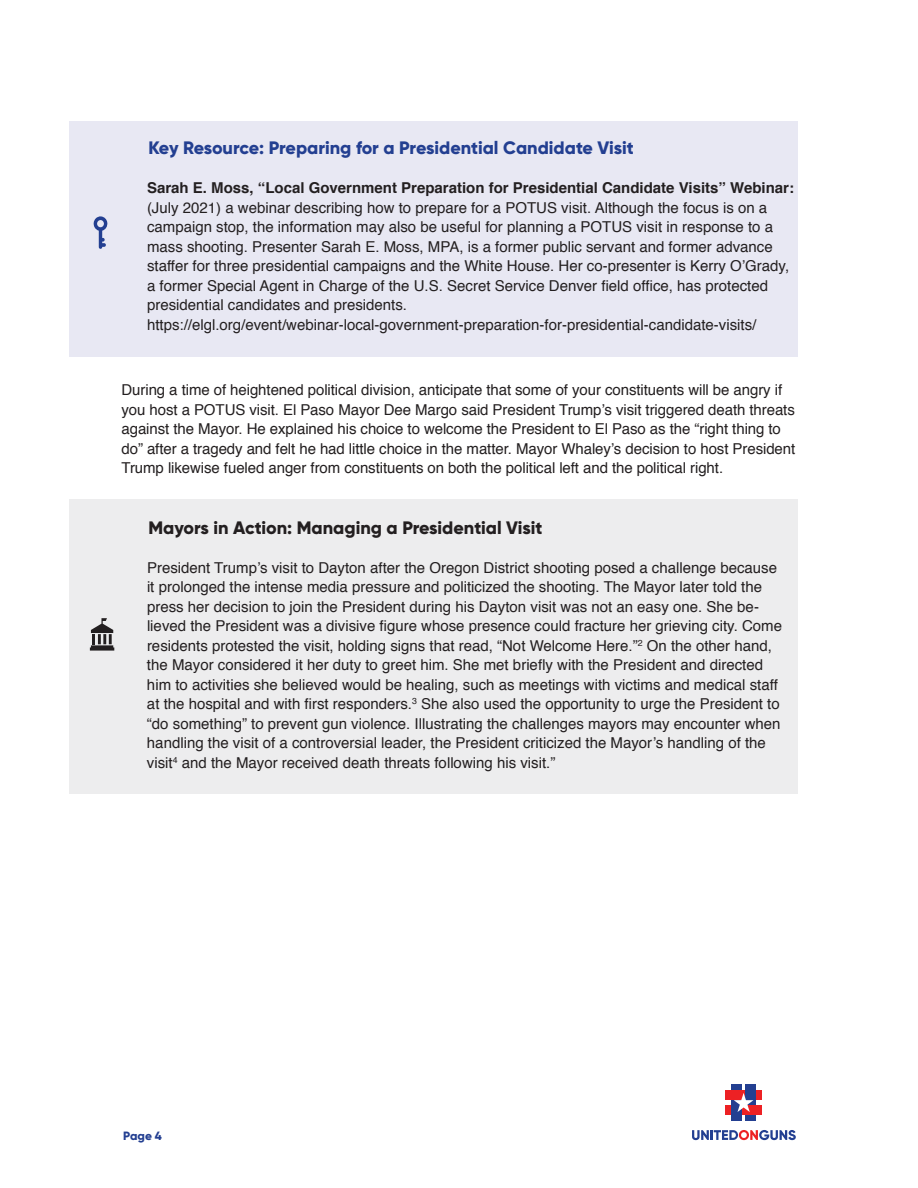
<style>
.page{position:relative;width:918px;height:1188px;background:#fff}
.page>*{position:absolute;margin:0;border:0;box-sizing:border-box;transform-origin:0 0}
.t1{font:800 18px "Gilroy";color:#233f91}
.t2{font:800 18px "Gilroy";color:#231f20}
.t3{font:15px/19.5px "Helvetica";color:#231f20}
.t4{font:700 15px "Helvetica";color:#231f20}
.t5{font:800 12px "Gilroy";color:#233f91}
</style>
<div class="page">
<div style="left:725px;top:1090px;width:37px;height:10px;background:#ed2124"></div>
<svg style="left:746px;top:1102px;width:10px;height:18px"></svg>
<div style="left:746px;top:1084px;width:10px;height:18px;background:#233f91"></div>
<div style="left:731px;top:1084px;width:10px;height:36px;background:#233f91"></div>
<div style="left:725px;top:1105px;width:37px;height:9px;background:#ed2124"></div>
<div style="left:725px;top:1090px;width:19px;height:10px;background:#ed2124"></div>
<div style="left:731px;top:1103px;width:10px;height:17px;background:#233f91"></div>
<svg style="left:734px;top:1093px;width:20px;height:19px"></svg>
<svg style="left:692px;top:1130px;width:104px;height:10px"></svg>
<div style="left:69px;top:499px;width:729px;height:295px;background:#ededee"></div>
<svg style="left:90px;top:618px;width:24px;height:33px"></svg>
<div style="left:69px;top:122px;width:729px;height:235px;background:#e8e8f3"></div>
<svg style="left:94px;top:216px;width:14px;height:33px"></svg>
<p class="t1" style="left:148px;top:137px;width:487px">Key Resource: Preparing for a Presidential Candidate Visit</p>
<p class="t4" style="left:147px;top:176px;width:649px">Sarah E. Moss, “Local Government Preparation for Presidential Candidate Visits” Webinar:</p>
<p class="t3" style="left:147px;top:198px;width:644px">(July 2021) a webinar describing how to prepare for a POTUS visit. Although the focus is on a campaign stop, the information may also be useful for planning a POTUS visit in response to a mass shooting. Presenter Sarah E. Moss, MPA, is a former public servant and former advance staffer for three presidential campaigns and the White House. Her co-presenter is Kerry O’Grady, a former Special Agent in Charge of the U.S. Secret Service Denver field office, has protected presidential candidates and presidents. https://elgl.org/event/webinar-local-government-preparation-for-presidential-candidate-visits/</p>
<p class="t3" style="left:122px;top:381px;width:675px">During a time of heightened political division, anticipate that some of your constituents will be angry if you host a POTUS visit. El Paso Mayor Dee Margo said President Trump’s visit triggered death threats against the Mayor. He explained his choice to welcome the President to El Paso as the “right thing to do” after a tragedy and felt he had little choice in the matter. Mayor Whaley’s decision to host President Trump likewise fueled anger from constituents on both the political left and the political right.</p>
<p class="t2" style="left:148px;top:516px;width:395px">Mayors in Action: Managing a Presidential Visit</p>
<p class="t3" style="left:147px;top:558px;width:637px">President Trump’s visit to Dayton after the Oregon District shooting posed a challenge because it prolonged the intense media pressure and politicized the shooting. The Mayor later told the press her decision to join the President during his Dayton visit was not an easy one. She be&shy;lieved the President was a divisive figure whose presence could fracture her grieving city. Come residents protested the visit, holding signs that read, “Not Welcome Here.”<sup>2</sup> On the other hand, the Mayor considered it her duty to greet him. She met briefly with the President and directed him to activities she believed would be healing, such as meetings with victims and medical staff at the hospital and with first responders.<sup>3</sup> She also used the opportunity to urge the President to “do something” to prevent gun violence. Illustrating the challenges mayors may encounter when handling the visit of a controversial leader, the President criticized the Mayor’s handling of the visit<sup>4</sup> and the Mayor received death threats following his visit.”</p>
<p class="t5" style="left:123px;top:1128px;width:40px">Page 4</p>
</div>
